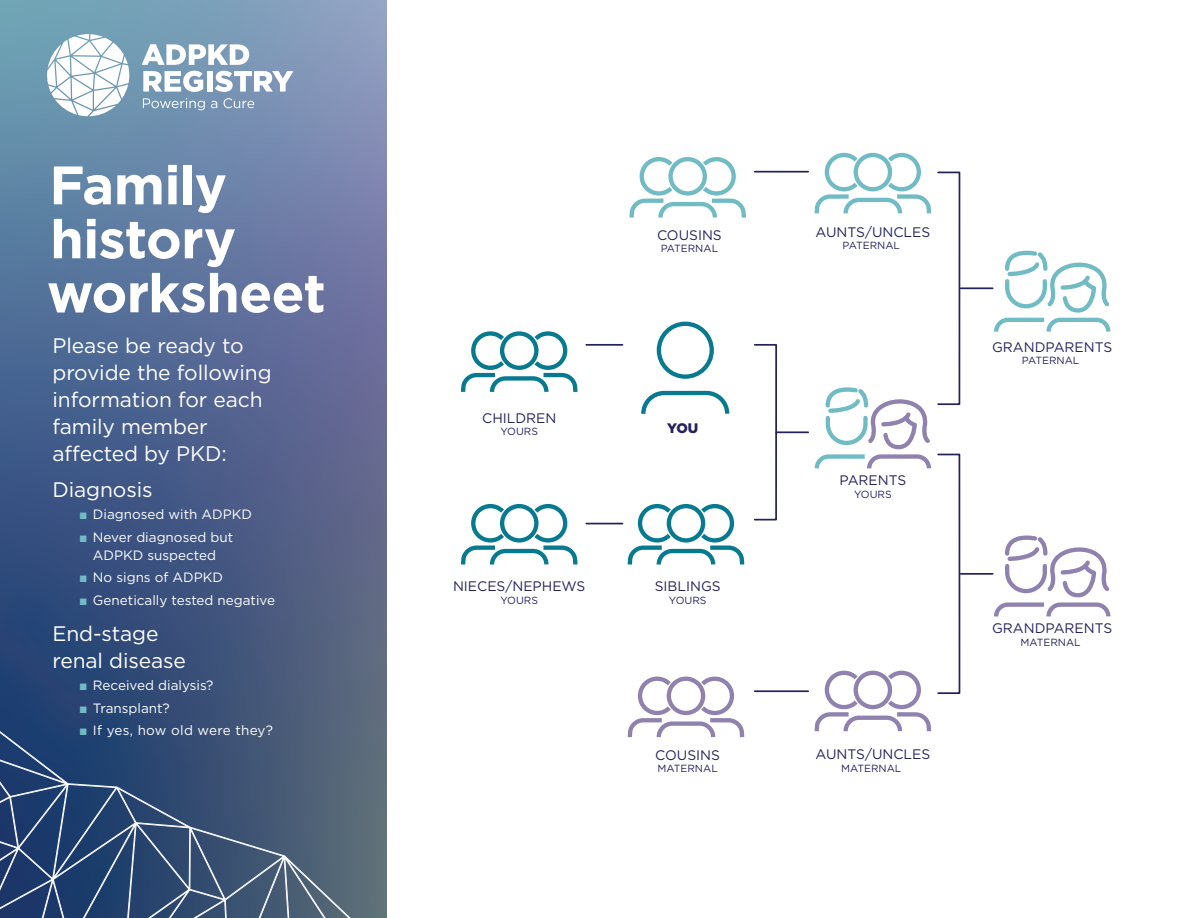
<style>
.page{position:relative;width:1188px;height:918px;background:#fff}
.page>*{position:absolute;margin:0;border:0;box-sizing:border-box;transform-origin:0 0}
.t1{font:700 54px/54px "Gotham";letter-spacing:-.015em;color:#fff}
.t2{font:21px/27px "Gotham";letter-spacing:-.005em;color:#fff}
.t3{font:13.8px "Gotham";color:#25225b}
.t4{font:900 13.8px "Gotham";color:#25225b}
.t5{font:13.5px/18px "Gotham";color:#fff;text-align:center}
.t6{font:13.5px "Gotham";letter-spacing:.02em;color:#fff}
.t7{font:10.35px "Gotham";color:#25225b}
.s1{font-family:"Tisa OT";color:#70bbc4}
</style>
<div class="page">
<svg style="left:0;top:0;width:387px;height:918px;background:#586e95"></svg>
<svg style="left:0;top:705px;width:352px;height:213px;background:#3b5377"></svg>
<div style="left:754px;top:344px;width:23px;height:177px;border:2px solid #25225b"></div>
<hr style="left:776px;top:431px;width:32px;height:2px;background:#25225b">
<div style="left:937px;top:172px;width:23px;height:233px;border:2px solid #25225b"></div>
<hr style="left:586px;top:344px;width:36px;height:2px;background:#25225b">
<svg style="left:641px;top:321px;width:89px;height:93px"></svg>
<svg style="left:814px;top:152px;width:118px;height:62px"></svg>
<svg style="left:814px;top:670px;width:118px;height:62px"></svg>
<div style="left:937px;top:454px;width:23px;height:240px;border:2px solid #25225b"></div>
<hr style="left:586px;top:523px;width:36px;height:1px;background:#25225b">
<svg style="left:461px;top:504px;width:117px;height:61px"></svg>
<svg style="left:461px;top:331px;width:117px;height:61px"></svg>
<hr style="left:755px;top:690px;width:53px;height:2px;background:#25225b">
<svg style="left:627px;top:676px;width:118px;height:62px"></svg>
<svg style="left:627px;top:504px;width:118px;height:61px"></svg>
<hr style="left:755px;top:171px;width:53px;height:2px;background:#25225b">
<svg style="left:629px;top:157px;width:117px;height:61px"></svg>
<svg style="left:992px;top:250px;width:119px;height:82px"></svg>
<svg style="left:993px;top:535px;width:118px;height:82px"></svg>
<svg style="left:814px;top:387px;width:117px;height:82px"></svg>
<hr style="left:961px;top:573px;width:32px;height:2px;background:#25225b">
<hr style="left:961px;top:287px;width:32px;height:2px;background:#25225b">
<svg style="left:47px;top:34px;width:83px;height:82px"></svg>
<svg style="left:142px;top:44px;width:107px;height:21px"></svg>
<svg style="left:143px;top:71px;width:60px;height:21px"></svg>
<div style="left:207px;top:71px;width:6px;height:21px;background:#fff"></div>
<svg style="left:215px;top:71px;width:78px;height:21px"></svg>
<svg style="left:143px;top:98px;width:62px;height:12px"></svg>
<svg style="left:211px;top:101px;width:6px;height:7px"></svg>
<svg style="left:224px;top:98px;width:30px;height:10px"></svg>
<h1 class="t1" style="left:47px;top:158px;width:280px">Family history worksheet</h1>
<h2 class="t2" style="left:52px;top:331px;width:221px">Please be ready to provide the following information for each family member affected by PKD:</h2>
<h2 class="t2" style="left:52px;top:475px;width:102px">Diagnosis</h2>
<p class="t5" style="left:79px;top:505px;width:174px"><span class="s1">▪</span> Diagnosed with ADPKD</p>
<p class="t5" style="left:79px;top:528px;width:155px"><span class="s1">▪</span> Never diagnosed but<br>ADPKD suspected</p>
<p class="t5" style="left:79px;top:568px;width:145px"><span class="s1">▪</span> No signs of ADPKD</p>
<p class="t5" style="left:79px;top:591px;width:197px"><span class="s1">▪</span> Genetically tested negative</p>
<h2 class="t2" style="left:52px;top:619px;width:135px">End-stage renal disease</h2>
<p class="t5" style="left:79px;top:676px;width:136px"><span class="s1">▪</span> Received dialysis?</p>
<p class="t5" style="left:79px;top:699px;width:92px"><span class="s1">▪</span> Transplant?</p>
<p class="t6" style="left:79px;top:722px;width:195px"><span class="s1">▪</span> If yes, how old were they?</p>
<p class="t3" style="left:482px;top:409px;width:76px">CHILDREN</p>
<p class="t7" style="left:500px;top:425px;width:39px">YOURS</p>
<p class="t3" style="left:453px;top:577px;width:134px">NIECES/NEPHEWS</p>
<p class="t7" style="left:500px;top:593px;width:39px">YOURS</p>
<p class="t3" style="left:657px;top:226px;width:66px">COUSINS</p>
<p class="t7" style="left:661px;top:242px;width:59px">PATERNAL</p>
<p class="t4" style="left:667px;top:419px;width:33px">YOU</p>
<p class="t3" style="left:655px;top:577px;width:67px">SIBLINGS</p>
<p class="t7" style="left:669px;top:593px;width:39px">YOURS</p>
<p class="t3" style="left:655px;top:746px;width:66px">COUSINS</p>
<p class="t7" style="left:658px;top:762px;width:62px">MATERNAL</p>
<p class="t3" style="left:815px;top:223px;width:116px">AUNTS/UNCLES</p>
<p class="t7" style="left:843px;top:239px;width:59px">PATERNAL</p>
<p class="t3" style="left:839px;top:472px;width:68px">PARENTS</p>
<p class="t7" style="left:854px;top:487px;width:39px">YOURS</p>
<p class="t3" style="left:815px;top:745px;width:116px">AUNTS/UNCLES</p>
<p class="t7" style="left:841px;top:761px;width:62px">MATERNAL</p>
<p class="t3" style="left:992px;top:338px;width:122px">GRANDPARENTS</p>
<p class="t7" style="left:1022px;top:354px;width:59px">PATERNAL</p>
<p class="t3" style="left:992px;top:620px;width:122px">GRANDPARENTS</p>
<p class="t7" style="left:1021px;top:635px;width:62px">MATERNAL</p>
</div>
